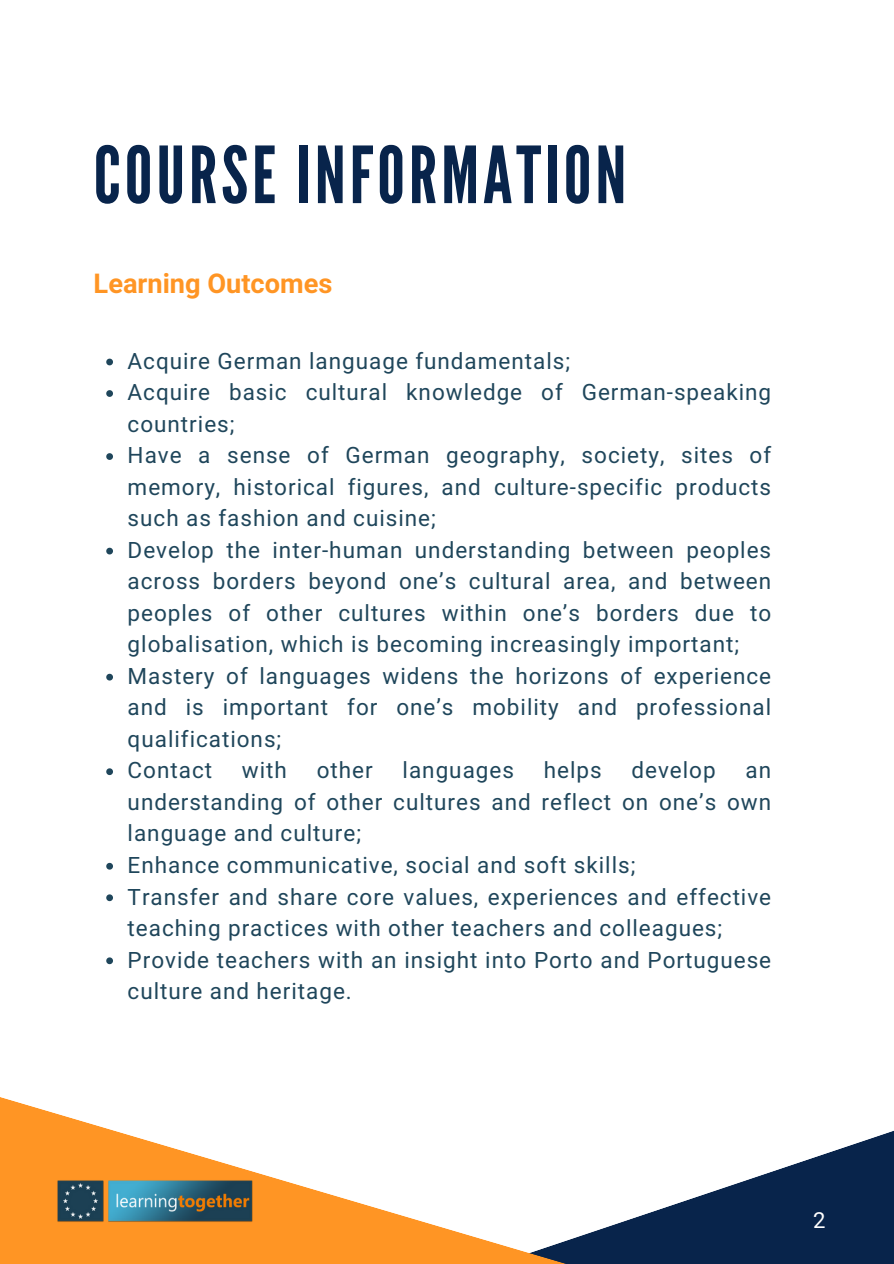
<style>
.page{position:relative;width:894px;height:1264px;background:#fff}
.page>*{position:absolute;margin:0;border:0;box-sizing:border-box;transform-origin:0 0}
.t1{font:78.45px "League Gothic";letter-spacing:.05em;color:#08244b}
.t2{font:700 27.15px "Araboto";color:#ff9524}
.t3{font:22.5px/31.5px "Araboto";letter-spacing:.045em;color:#1f465b;text-align:justify}
.t4{font:22.05px "Araboto";color:#fff}
</style>
<div class="page">
<svg style="left:0;top:1097px;width:893px;height:166px"></svg>
<svg style="left:106px;top:358px;width:7px;height:7px"></svg>
<svg style="left:106px;top:390px;width:7px;height:7px"></svg>
<svg style="left:106px;top:453px;width:7px;height:7px"></svg>
<svg style="left:106px;top:547px;width:7px;height:7px"></svg>
<svg style="left:106px;top:673px;width:7px;height:7px"></svg>
<svg style="left:106px;top:768px;width:7px;height:7px"></svg>
<svg style="left:106px;top:862px;width:7px;height:7px"></svg>
<svg style="left:106px;top:894px;width:7px;height:7px"></svg>
<svg style="left:106px;top:957px;width:7px;height:7px"></svg>
<img style="left:52px;top:1174px;width:205px;height:54px">
<h2 class="t1" style="left:94px;top:130px;width:534px">COURSE INFORMATION</h2>
<p class="t2" style="left:94px;top:268px;width:240px">Learning Outcomes</p>
<p class="t3" style="left:128px;top:346px;width:444px">Acquire German language fundamentals;</p>
<p class="t3" style="left:128px;top:377px;width:645px">Acquire basic cultural knowledge of German-speaking countries;</p>
<p class="t3" style="left:128px;top:440px;width:645px">Have a sense of German geography, society, sites of memory, historical figures, and culture-specific products such as fashion and cuisine;</p>
<p class="t3" style="left:128px;top:535px;width:645px">Develop the inter-human understanding between peoples across borders beyond one’s cultural area, and between peoples of other cultures within one’s borders due to globalisation, which is becoming increasingly important;</p>
<p class="t3" style="left:128px;top:661px;width:645px">Mastery of languages widens the horizons of experience and is important for one’s mobility and professional qualifications;</p>
<p class="t3" style="left:128px;top:755px;width:86px">Contact</p>
<p class="t3" style="left:242px;top:755px;width:46px">with</p>
<p class="t3" style="left:317px;top:755px;width:57px">other</p>
<p class="t3" style="left:402px;top:755px;width:113px">languages</p>
<p class="t3" style="left:543px;top:755px;width:59px">helps</p>
<p class="t3" style="left:631px;top:755px;width:86px">develop</p>
<p class="t3" style="left:128px;top:755px;width:645px;text-indent:617px">an understanding of other cultures and reflect on one’s own language and culture;</p>
<p class="t3" style="left:128px;top:850px;width:509px">Enhance communicative, social and soft skills;</p>
<p class="t3" style="left:128px;top:881px;width:645px">Transfer and share core values, experiences and effective teaching practices with other teachers and colleagues;</p>
<p class="t3" style="left:128px;top:944px;width:645px">Provide teachers with an insight into Porto and Portuguese culture and heritage.</p>
<h1 class="t4" style="left:812px;top:1206px;width:14px">2</h1>
</div>
